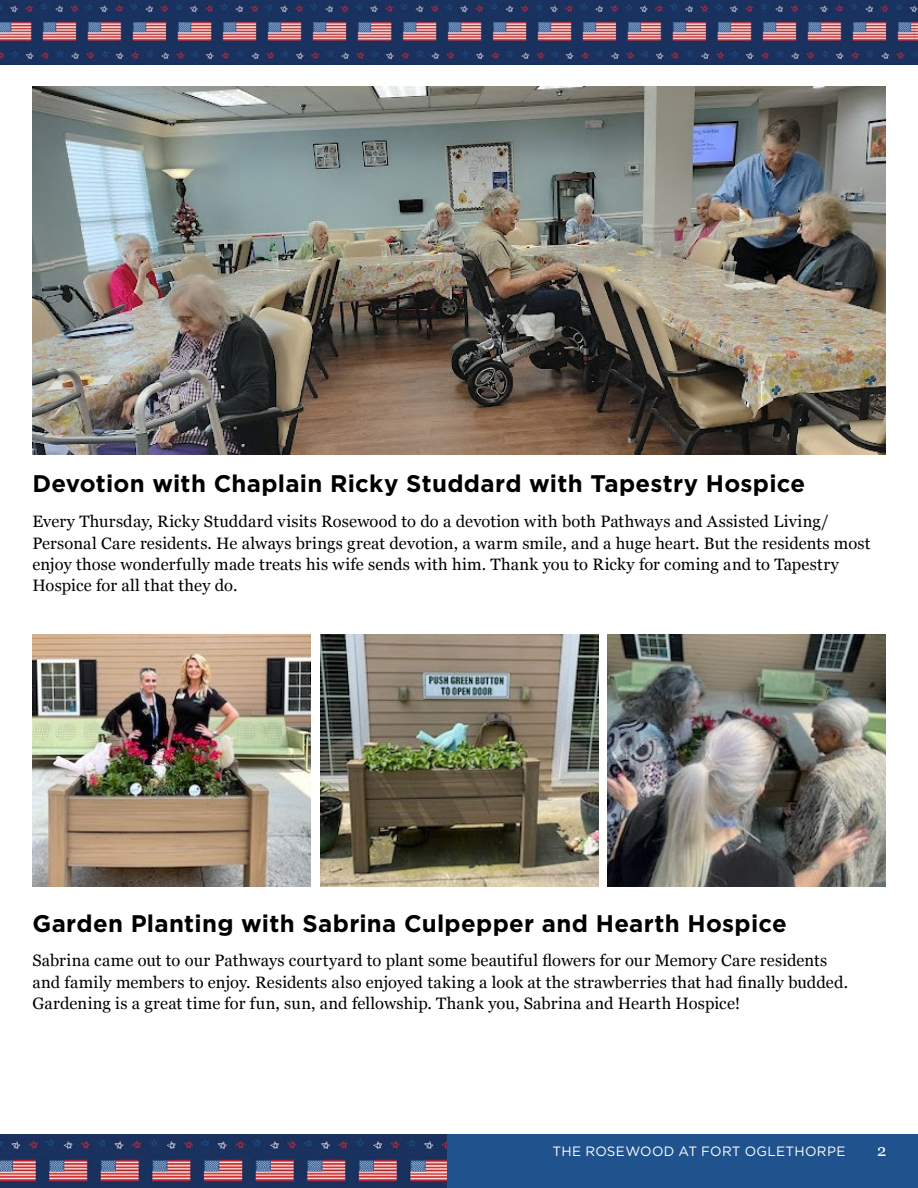
<style>
.page{position:relative;width:918px;height:1188px;background:#fff}
.page>*{position:absolute;margin:0;border:0;box-sizing:border-box;transform-origin:0 0}
.t1{font:700 24px "Gotham";letter-spacing:.01em;color:#000}
.t2{font:16.5px/21.3px "Georgia";letter-spacing:.01em;color:#000}
.t3{font:16.5px "Georgia";color:#fff}
.t4{font:13.5px "Gotham";letter-spacing:.02em;color:#fff}
</style>
<div class="page">
<img style="left:0;top:1135px;width:447px;height:53px">
<div style="left:447px;top:1135px;width:471px;height:53px;background:#20528d"></div>
<img style="left:0;top:0;width:918px;height:65px">
<img style="left:32px;top:86px;width:854px;height:368px">
<img style="left:32px;top:634px;width:278px;height:253px">
<img style="left:320px;top:634px;width:278px;height:253px">
<img style="left:608px;top:634px;width:278px;height:253px">
<h1 class="t1" style="left:32px;top:467px;width:774px">Devotion with Chaplain Ricky Studdard with Tapestry Hospice</h1>
<p class="t2" style="left:32px;top:510px;width:840px">Every Thursday, Ricky Studdard visits Rosewood to do a devotion with both Pathways and Assisted Living/ Personal Care residents. He always brings great devotion, a warm smile, and a huge heart. But the residents most enjoy those wonderfully made treats his wife sends with him. Thank you to Ricky for coming and to Tapestry Hospice for all that they do.</p>
<h1 class="t1" style="left:32px;top:907px;width:756px">Garden Planting with Sabrina Culpepper and Hearth Hospice</h1>
<p class="t2" style="left:32px;top:949px;width:817px">Sabrina came out to our Pathways courtyard to plant some beautiful flowers for our Memory Care residents and family members to enjoy. Residents also enjoyed taking a look at the strawberries that had finally budded.<br>Gardening is a great time for fun, sun, and fellowship. Thank you, Sabrina and Hearth Hospice!</p>
<p class="t4" style="left:553px;top:1143px;width:294px">THE ROSEWOOD AT FORT OGLETHORPE</p>
<p class="t3" style="left:877px;top:1138px;width:11px">2</p>
</div>
